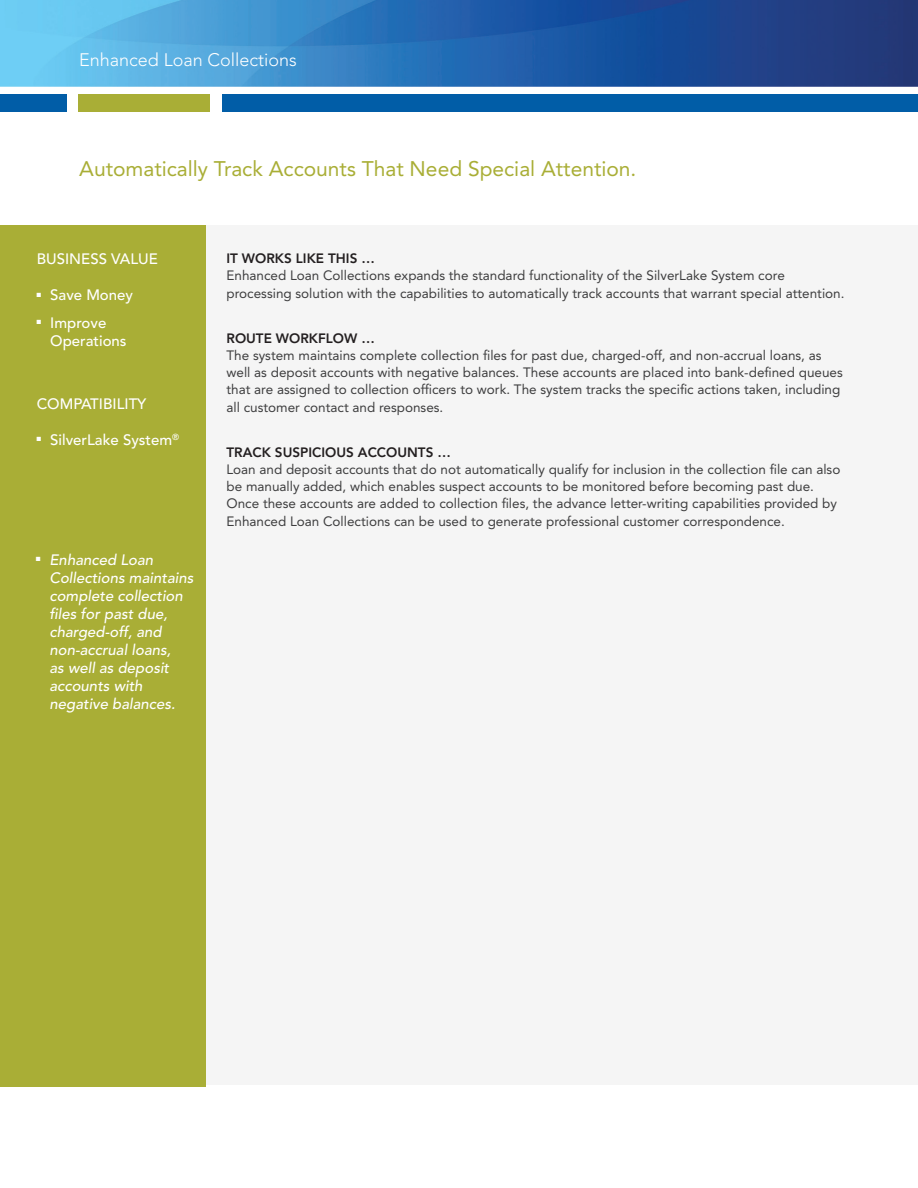
<style>
.page{position:relative;width:918px;height:1188px;background:#fff}
.page>*{position:absolute;margin:0;border:0;box-sizing:border-box;transform-origin:0 0}
.HEADLINE{font:21px "Avenir LT Std";color:#a9ae36}
.PRODUCT_NAME_-_TOP_O{font:300 18px "Avenir LT Std";color:#fff}
.t1{font:italic 500 15px/18px "Avenir LT Std";color:#fff}
.HEADLINE_-_SIDE_BAR{font:500 15px/18px "Avenir LT Std";color:#fff}
.BODY_TEXT{font:13.5px/17.2px "Avenir LT Std";color:#3e3e3f}
.TEXT_HEADLINE{font:800 13.5px "Avenir LT Std";color:#231f20}
</style>
<div class="page">
<div style="left:0;top:225px;width:918px;height:860px;background:#f5f5f5"></div>
<img style="left:0;top:0;width:903px;height:86px">
<div style="left:0;top:94px;width:68px;height:17px;background:#015da7"></div>
<div style="left:79px;top:94px;width:131px;height:17px;background:#a9ae36"></div>
<div style="left:222px;top:94px;width:696px;height:17px;background:#015da7"></div>
<div style="left:0;top:225px;width:206px;height:861px;background:#a9ae36"></div>
<img style="left:903px;top:0;width:15px;height:86px">
<p class="PRODUCT_NAME_-_TOP_O" style="left:79px;top:49px;width:219px">Enhanced Loan Collections</p>
<p class="HEADLINE" style="left:79px;top:157px;width:559px">Automatically Track Accounts That Need Special Attention.</p>
<p class="HEADLINE_-_SIDE_BAR" style="left:37px;top:250px;width:123px">BUSINESS VALUE</p>
<p class="HEADLINE_-_SIDE_BAR" style="left:37px;top:286px;width:98px"><sup>■</sup> Save Money</p>
<p class="HEADLINE_-_SIDE_BAR" style="left:50px;top:314px;width:78px;text-indent:-14px"><sup>■</sup> Improve<br>Operations</p>
<p class="HEADLINE_-_SIDE_BAR" style="left:37px;top:395px;width:111px">COMPATIBILITY</p>
<p class="HEADLINE_-_SIDE_BAR" style="left:37px;top:431px;width:144px"><sup>■</sup> SilverLake System<sup>®</sup></p>
<p class="t1" style="left:50px;top:551px;width:145px;text-indent:-14px"><sup>■</sup> Enhanced Loan<br>Collections maintains complete collection files for past due, charged-off, and non-accrual loans,<br>as well as deposit accounts with negative balances.</p>
<p class="TEXT_HEADLINE" style="left:226px;top:250px;width:150px">IT WORKS LIKE THIS …</p>
<p class="BODY_TEXT" style="left:226px;top:267px;width:620px">Enhanced Loan Collections expands the standard functionality of the SilverLake System core processing solution with the capabilities to automatically track accounts that warrant special attention.</p>
<p class="TEXT_HEADLINE" style="left:226px;top:330px;width:150px">ROUTE WORKFLOW …</p>
<p class="BODY_TEXT" style="left:226px;top:347px;width:618px">The system maintains complete collection files for past due, charged-off, and non-accrual loans, as well as deposit accounts with negative balances. These accounts are placed into bank-defined queues that are assigned to collection officers to work. The system tracks the specific actions taken, including all customer contact and responses.</p>
<p class="TEXT_HEADLINE" style="left:226px;top:444px;width:226px">TRACK SUSPICIOUS ACCOUNTS …</p>
<p class="BODY_TEXT" style="left:226px;top:461px;width:615px">Loan and deposit accounts that do not automatically qualify for inclusion in the collection file can also be manually added, which enables suspect accounts to be monitored before becoming past due.<br>Once these accounts are added to collection files, the advance letter-writing capabilities provided by Enhanced Loan Collections can be used to generate professional customer correspondence.</p>
</div>
